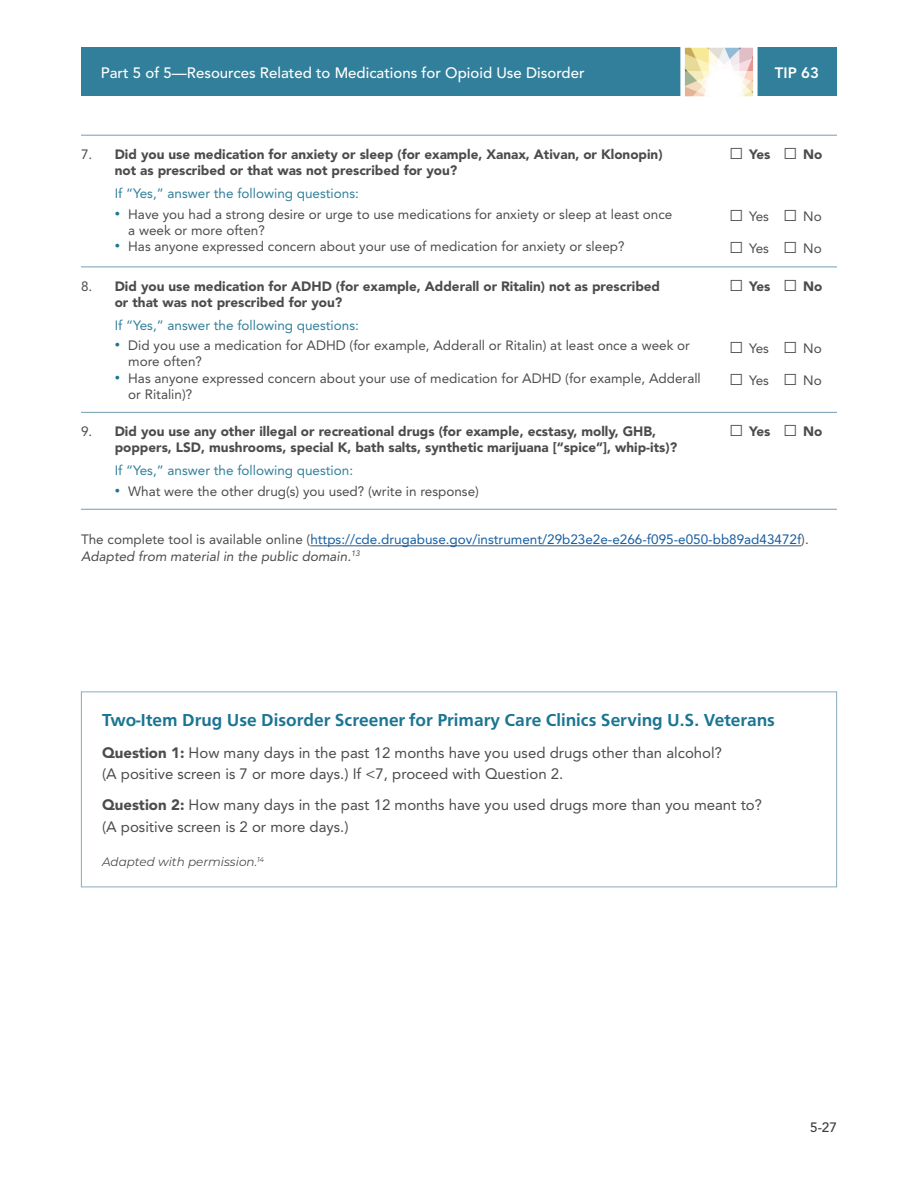
<style>
.page{position:relative;width:918px;height:1188px;background:#fff}
.page>*{position:absolute;margin:0;border:0;box-sizing:border-box;transform-origin:0 0}
.t1{font:700 18px "Carto Gothic Pro";color:#1b7592}
.t2{font:15px/21.3px "Avenir LT Std";color:#4b4c4d}
.t3{font:500 15px "Avenir LT Std";color:#fff}
.t4{font:800 15px "Avenir LT Std";color:#fff}
.Lbody{font:900 13.5px/16.2px "Avenir LT Std";color:#4b4c4d}
.Lbody-2{font:13.5px/16.2px "Avenir LT Std";color:#4b4c4d}
.t5{font:13.5px "Avenir LT Std";color:#175d9e}
.Lbody-3{font:13.5px "Avenir LT Std";color:#317f9a}
.t6{font:italic 13.5px "Avenir LT Std";color:#4b4c4d}
.t7{font:500 13.5px "Avenir LT Std";color:#3e3e3f}
.t8{font:italic 12px "Montserrat";color:#4b4c4d}
.s1{font-family:"Arial";font-size:15px;color:#1b7592}
.s2{font-family:"Times New Roman";font-weight:700;font-size:24px}
.s3{font-weight:400;color:#317f9a}
.s4{color:#4b4c4d}
.s5{font-weight:900}
</style>
<div class="page">
<div style="left:81px;top:48px;width:756px;height:48px;background:#317f9a"></div>
<svg style="left:678px;top:47px;width:82px;height:50px;background:#e6e3d6"></svg>
<div style="left:81px;top:692px;width:756px;height:195px;border:1px solid #88aabd"></div>
<hr style="left:81px;top:509px;width:648px;height:1px;background:#739eb3">
<hr style="left:729px;top:509px;width:54px;height:1px;background:#739eb3">
<hr style="left:783px;top:509px;width:54px;height:1px;background:#739eb3">
<hr style="left:81px;top:412px;width:648px;height:1px;background:#739eb3">
<hr style="left:729px;top:412px;width:54px;height:1px;background:#739eb3">
<hr style="left:783px;top:412px;width:54px;height:1px;background:#739eb3">
<hr style="left:81px;top:267px;width:648px;height:1px;background:#739eb3">
<hr style="left:729px;top:267px;width:54px;height:1px;background:#739eb3">
<hr style="left:783px;top:267px;width:54px;height:1px;background:#739eb3">
<hr style="left:81px;top:135px;width:648px;height:1px;background:#739eb3">
<hr style="left:729px;top:135px;width:54px;height:1px;background:#739eb3">
<hr style="left:783px;top:135px;width:54px;height:1px;background:#739eb3">
<hr style="left:310px;top:545px;width:491px;height:1px;background:#175d9e">
<p class="t3" style="left:101px;top:64px;width:485px">Part 5 of 5—Resources Related to Medications for Opioid Use Disorder</p>
<p class="t4" style="left:775px;top:64px;width:46px">TIP 63</p>
<p class="Lbody-2" style="left:81px;top:146px;width:13px">7.</p>
<p class="Lbody" style="left:115px;top:146px;width:549px">Did you use medication for anxiety or sleep (for example, Xanax, Ativan, or Klonopin) not as prescribed or that was not prescribed for you?</p>
<p class="Lbody-3" style="left:115px;top:186px;width:246px">If “Yes,” answer the following questions:</p>
<p class="Lbody-2" style="left:128px;top:206px;width:546px;text-indent:-13px"><span class="s1">•</span> Have you had a strong desire or urge to use medications for anxiety or sleep at least once a week or more often?</p>
<p class="Lbody-2" style="left:115px;top:238px;width:511px"><span class="s1">•</span> Has anyone expressed concern about your use of medication for anxiety or sleep?</p>
<p class="Lbody-2" style="left:81px;top:278px;width:13px">8.</p>
<p class="Lbody" style="left:115px;top:278px;width:547px">Did you use medication for ADHD (for example, Adderall or Ritalin) not as prescribed or that was not prescribed for you?</p>
<p class="Lbody-3" style="left:115px;top:317px;width:246px">If “Yes,” answer the following questions:</p>
<p class="Lbody-2" style="left:128px;top:338px;width:563px;text-indent:-13px"><span class="s1">•</span> Did you use a medication for ADHD (for example, Adderall or Ritalin) at least once a week or more often?</p>
<p class="Lbody-2" style="left:128px;top:370px;width:574px;text-indent:-13px"><span class="s1">•</span> Has anyone expressed concern about your use of medication for ADHD (for example, Adderall or Ritalin)?</p>
<p class="Lbody" style="left:729px;top:146px;width:43px"><span class="s2">□</span> Yes</p>
<p class="Lbody" style="left:783px;top:146px;width:41px"><span class="s2">□</span> No</p>
<p class="Lbody-2" style="left:729px;top:208px;width:42px"><span class="s2">□</span> Yes</p>
<p class="Lbody-2" style="left:729px;top:241px;width:42px"><span class="s2">□</span> Yes</p>
<p class="Lbody" style="left:729px;top:278px;width:43px"><span class="s2">□</span> Yes</p>
<p class="Lbody-2" style="left:783px;top:208px;width:40px"><span class="s2">□</span> No</p>
<p class="Lbody-2" style="left:783px;top:241px;width:40px"><span class="s2">□</span> No</p>
<p class="Lbody" style="left:783px;top:278px;width:41px"><span class="s2">□</span> No</p>
<p class="Lbody-2" style="left:729px;top:340px;width:42px"><span class="s2">□</span> Yes</p>
<p class="Lbody-2" style="left:729px;top:372px;width:42px"><span class="s2">□</span> Yes</p>
<p class="Lbody-2" style="left:783px;top:340px;width:40px"><span class="s2">□</span> No</p>
<p class="Lbody-2" style="left:783px;top:372px;width:40px"><span class="s2">□</span> No</p>
<p class="Lbody-2" style="left:81px;top:423px;width:13px">9.</p>
<p class="Lbody" style="left:115px;top:423px;width:543px">Did you use any other illegal or recreational drugs (for example, ecstasy, molly, GHB,</p>
<p class="Lbody" style="left:729px;top:423px;width:95px"><span class="s2">□</span> Yes <span class="s2">□</span> No</p>
<p class="Lbody" style="left:115px;top:436px;width:564px;line-height:23px">poppers, LSD, mushrooms, special K, bath salts, synthetic marijuana [“spice”], whip-its)?<br><span class="s3">If “Yes,” answer the following question:</span></p>
<p class="Lbody-2" style="left:115px;top:483px;width:366px"><span class="s1">•</span> What were the other drug(s) you used? (write in response)</p>
<p class="t5" style="left:81px;top:532px;width:729px"><span class="s4">The complete tool is available online (</span>https://cde.drugabuse.gov/instrument/29b23e2e-e266-f095-e050-bb89ad43472f<span class="s4">).</span></p>
<p class="t6" style="left:81px;top:548px;width:280px">Adapted from material in the public domain.<sup>13</sup></p>
<p class="t1" style="left:102px;top:710px;width:674px">Two-Item Drug Use Disorder Screener for Primary Care Clinics Serving U.S. Veterans</p>
<p class="t2" style="left:102px;top:742px;width:622px"><span class="s5">Question 1:</span> How many days in the past 12 months have you used drugs other than alcohol? (A positive screen is 7 or more days.) If &lt;7, proceed with Question 2.</p>
<p class="t2" style="left:102px;top:795px;width:662px"><span class="s5">Question 2:</span> How many days in the past 12 months have you used drugs more than you meant to? (A positive screen is 2 or more days.)</p>
<p class="t8" style="left:102px;top:854px;width:164px">Adapted with permission.<sup>14</sup></p>
<p class="t7" style="left:810px;top:1120px;width:28px">5-27</p>
</div>
